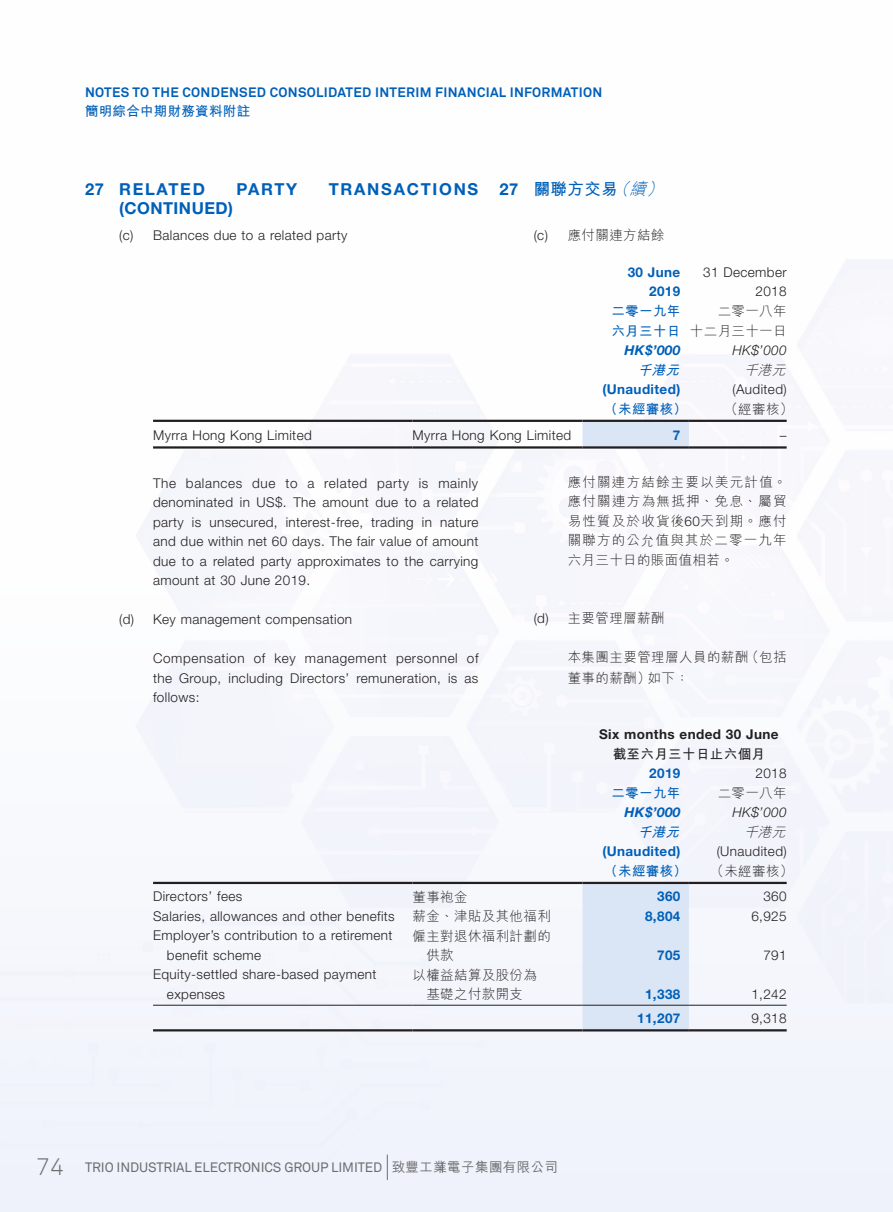
<style>
.page{position:relative;width:893px;height:1212px;background:#f7f8fc}
.page>*{position:absolute;margin:0;border:0;box-sizing:border-box;transform-origin:0 0}
.t1{font:700 16.5px "Helvetica Neue LT Std";letter-spacing:.105em;color:#005fb9}
.t2{font:700 16.5px "Helvetica Neue LT Std";letter-spacing:.03em;color:#005fb9}
.t3{font:700 16.5px "M Hei HK";letter-spacing:.03em;color:#005fb9}
.t4{font:300 13.5px/19.5px "Helvetica Neue LT Std";letter-spacing:.03em;color:#231f20;text-align:justify}
.t5{font:300 13.5px/19.5px "M Hei HK";letter-spacing:.03em;color:#231f20}
.t6{font:700 13.5px/19.5px "Helvetica Neue LT Std";letter-spacing:.03em;color:#005fb9;text-align:right}
.t7{font:700 13.5px "Akkurat Pro";letter-spacing:.02em;color:#005fb9}
.t8{font:13.5px "Akkurat Pro";letter-spacing:-.01em;color:#6c6d70}
.t9{font:700 13.5px/19.5px "M Hei HK";letter-spacing:.03em;color:#005fb9}
.t10{font:700 13.5px "Helvetica Neue LT Std";letter-spacing:.03em;color:#231f20}
.t11{font:italic 700 13.5px "Helvetica Neue LT Std";letter-spacing:.03em;color:#005fb9}
.t12{font:italic 300 13.5px "Helvetica Neue LT Std";letter-spacing:.03em;color:#231f20}
.t13{font:700 13.5px "M Hei HK";letter-spacing:.03em;color:#231f20}
.t14{font:italic 700 13.5px "M Hei HK";color:#005fb9}
.t15{font:italic 300 13.5px "M Hei HK";color:#231f20}
.s1{font-family:"Helvetica Neue LT Std"}
.s2{font-weight:300;font-style:italic}
.s3{font-family:"Akkurat Light Pro";font-size:24px}
.s4{font-family:"M Hei HK";font-weight:500}
</style>
<div class="page">
<svg style="left:387px;top:1154px;width:1px;height:26px"></svg>
<div style="left:583px;top:422px;width:106px;height:24px;background:#dae5f5"></div>
<hr style="left:153px;top:420px;width:259px;height:2px;background:#231f20">
<hr style="left:412px;top:420px;width:171px;height:2px;background:#231f20">
<hr style="left:583px;top:420px;width:106px;height:2px;background:#231f20">
<hr style="left:689px;top:420px;width:98px;height:2px;background:#231f20">
<hr style="left:153px;top:446px;width:259px;height:3px;background:#231f20">
<hr style="left:412px;top:446px;width:171px;height:3px;background:#231f20">
<hr style="left:583px;top:446px;width:106px;height:3px;background:#231f20">
<hr style="left:689px;top:446px;width:98px;height:3px;background:#231f20">
<div style="left:583px;top:884px;width:106px;height:145px;background:#dae5f5"></div>
<hr style="left:153px;top:882px;width:259px;height:2px;background:#231f20">
<hr style="left:412px;top:882px;width:171px;height:2px;background:#231f20">
<hr style="left:583px;top:882px;width:106px;height:2px;background:#231f20">
<hr style="left:689px;top:882px;width:98px;height:2px;background:#231f20">
<hr style="left:153px;top:1005px;width:259px;height:1px;background:#231f20">
<hr style="left:412px;top:1005px;width:171px;height:1px;background:#231f20">
<hr style="left:583px;top:1005px;width:106px;height:1px;background:#231f20">
<hr style="left:689px;top:1005px;width:98px;height:1px;background:#231f20">
<hr style="left:153px;top:1029px;width:259px;height:2px;background:#231f20">
<hr style="left:412px;top:1029px;width:171px;height:2px;background:#231f20">
<hr style="left:583px;top:1029px;width:106px;height:2px;background:#231f20">
<hr style="left:689px;top:1029px;width:98px;height:2px;background:#231f20">
<p class="t7" style="left:85px;top:83px;width:519px">NOTES TO THE CONDENSED CONSOLIDATED INTERIM FINANCIAL INFORMATION</p>
<p class="t9" style="left:85px;top:100px;width:167px">簡明綜合中期財務資料附註</p>
<p class="t1" style="left:85px;top:179px;width:108px">27 Related</p>
<p class="t1" style="left:236px;top:179px;width:13px">par</p>
<p class="t1" style="left:274px;top:179px;width:24px">ty</p>
<p class="t1" style="left:329px;top:179px;width:149px">transactions</p>
<p class="t2" style="left:119px;top:198px;width:115px">(Continued)</p>
<p class="t4" style="left:119px;top:225px;width:230px">(c) Balances due to a related party</p>
<p class="t3" style="left:500px;top:177px;width:171px"><span class="s1">27</span> 關聯方交易<span class="s2">（續）</span></p>
<p class="t5" style="left:534px;top:225px;width:132px"><span class="s1">(c)</span> 應付關連方結餘</p>
<p class="t6" style="left:628px;top:262px;width:54px">30 June<br>2019</p>
<p class="t4" style="left:703px;top:262px;width:85px;text-align:right">31 December<br>2018</p>
<p class="t9" style="left:611px;top:301px;width:71px">二零一九年六月三十日</p>
<p class="t5" style="left:690px;top:301px;width:98px;text-align:right">二零一八年<br>十二月三十一日</p>
<p class="t11" style="left:625px;top:342px;width:57px">HK$’000</p>
<p class="t12" style="left:732px;top:342px;width:56px">HK$’000</p>
<p class="t14" style="left:638px;top:360px;width:47px">千港元</p>
<p class="t15" style="left:744px;top:360px;width:48px">千港元</p>
<p class="t6" style="left:602px;top:379px;width:80px">(Unaudited)</p>
<p class="t4" style="left:732px;top:379px;width:56px">(Audited)</p>
<p class="t9" style="left:604px;top:398px;width:84px">（未經審核）</p>
<p class="t5" style="left:724px;top:399px;width:71px">（經審核）</p>
<p class="t4" style="left:153px;top:425px;width:160px">Myrra Hong Kong Limited</p>
<p class="t4" style="left:412px;top:426px;width:160px">Myrra Hong Kong Limited</p>
<p class="t6" style="left:673px;top:426px;width:9px">7</p>
<p class="t4" style="left:780px;top:426px;width:8px">–</p>
<p class="t4" style="left:153px;top:473px;width:327px">The balances due to a related party is mainly denominated in US$. The amount due to a related party is unsecured, interest-free, trading in nature and due within net 60 days. The fair value of amount due to a related party approximates to the carrying amount at 30 June 2019.</p>
<p class="t4" style="left:119px;top:609px;width:235px">(d) Key management compensation</p>
<p class="t4" style="left:153px;top:648px;width:327px">Compensation of key management personnel of the Group, including Directors’ remuneration, is as follows:</p>
<p class="t10" style="left:599px;top:726px;width:181px">Six months ended 30 June</p>
<p class="t13" style="left:613px;top:744px;width:154px">截至六月三十日止六個月</p>
<p class="t6" style="left:649px;top:763px;width:33px">2019</p>
<p class="t4" style="left:755px;top:763px;width:33px">2018</p>
<p class="t9" style="left:611px;top:782px;width:71px">二零一九年</p>
<p class="t5" style="left:718px;top:783px;width:71px">二零一八年</p>
<p class="t11" style="left:625px;top:804px;width:57px">HK$’000</p>
<p class="t12" style="left:732px;top:804px;width:56px">HK$’000</p>
<p class="t14" style="left:638px;top:822px;width:47px">千港元</p>
<p class="t15" style="left:744px;top:822px;width:48px">千港元</p>
<p class="t6" style="left:602px;top:841px;width:80px">(Unaudited)</p>
<p class="t4" style="left:717px;top:841px;width:72px">(Unaudited)</p>
<p class="t9" style="left:604px;top:860px;width:84px">（未經審核）</p>
<p class="t5" style="left:710px;top:861px;width:84px">（未經審核）</p>
<p class="t4" style="left:153px;top:886px;width:91px">Directors’ fees</p>
<p class="t5" style="left:412px;top:886px;width:57px">董事袍金</p>
<p class="t6" style="left:657px;top:886px;width:25px">360</p>
<p class="t4" style="left:763px;top:886px;width:25px">360</p>
<p class="t4" style="left:153px;top:906px;width:243px">Salaries, allowances and other benefits</p>
<p class="t5" style="left:412px;top:906px;width:140px">薪金、津貼及其他福利</p>
<p class="t6" style="left:645px;top:906px;width:37px">8,804</p>
<p class="t4" style="left:751px;top:906px;width:37px">6,925</p>
<p class="t4" style="left:167px;top:925px;width:227px;text-indent:-14px">Employer’s contribution to a retirement benefit scheme</p>
<p class="t5" style="left:426px;top:925px;width:126px;text-indent:-14px">僱主對退休福利計劃的供款</p>
<p class="t5" style="left:568px;top:472px;width:221px;text-align:justify">應付關連方結餘主要以美元計值。應付關連方為無抵押、免息、屬貿易性質及於收貨後<span class="s1">60</span>天到期。應付關聯方的公允值與其於二零一九年六月三十日的賬面值相若。</p>
<p class="t5" style="left:534px;top:608px;width:132px"><span class="s1">(d)</span> 主要管理層薪酬</p>
<p class="t5" style="left:568px;top:647px;width:220px;line-height:20.2px">本集團主要管理層人員的薪酬（包括董事的薪酬）如下：</p>
<p class="t6" style="left:657px;top:945px;width:25px">705</p>
<p class="t4" style="left:763px;top:945px;width:25px">791</p>
<p class="t4" style="left:167px;top:964px;width:211px;text-indent:-14px">Equity-settled share-based payment expenses</p>
<p class="t5" style="left:412px;top:964px;width:126px;text-align:center">以權益結算及股份為基礎之付款開支</p>
<p class="t8" style="left:37px;top:1159px;width:523px"><span class="s3">74</span> TRIO INDUSTRIAL ELECTRONICS GROUP LIMITED <span class="s4">致豐工業電子集團有限公司</span></p>
<p class="t6" style="left:645px;top:984px;width:37px">1,338</p>
<p class="t4" style="left:751px;top:984px;width:37px">1,242</p>
<p class="t6" style="left:637px;top:1008px;width:45px">11,207</p>
<p class="t4" style="left:751px;top:1008px;width:37px">9,318</p>
</div>
